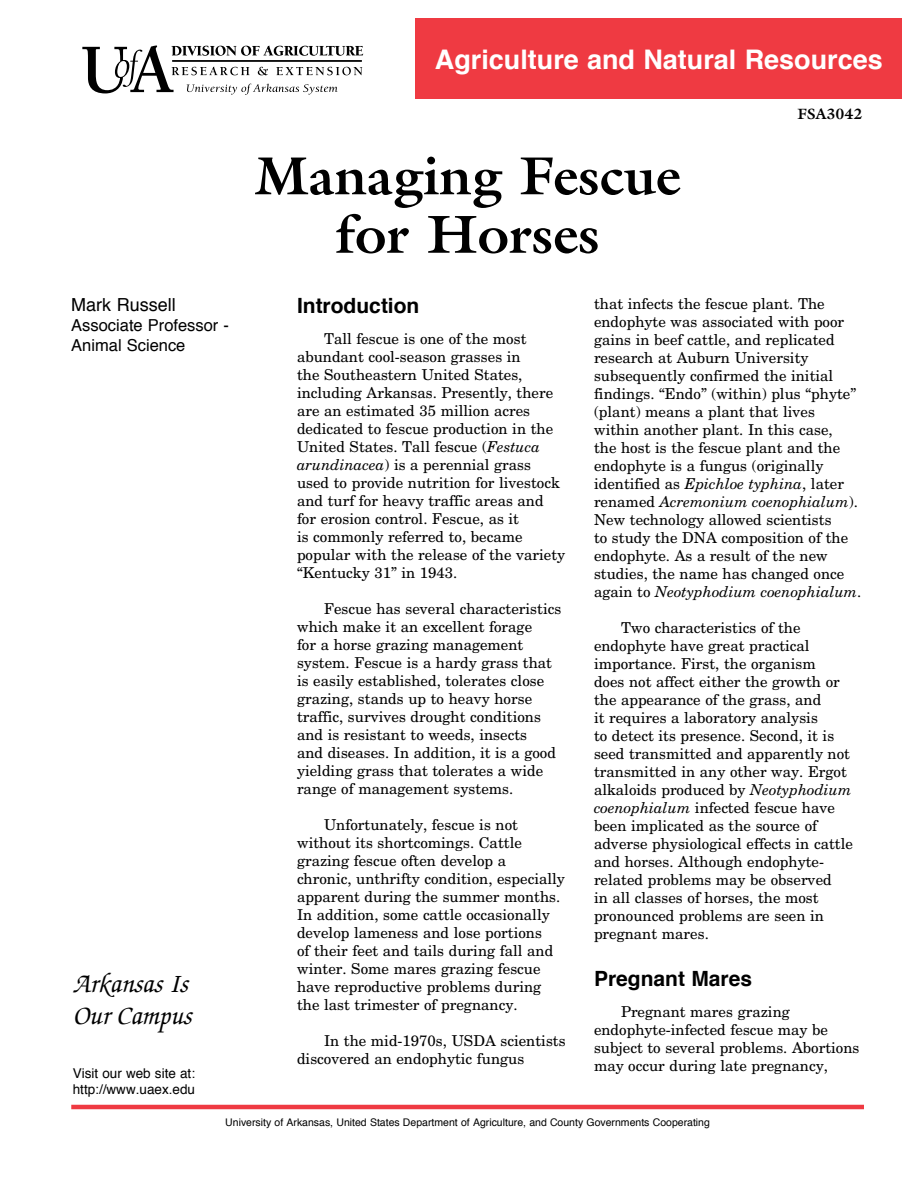
<style>
.page{position:relative;width:918px;height:1188px;background:#fff}
.page>*{position:absolute;margin:0;border:0;box-sizing:border-box;transform-origin:0 0}
.t1{font:700 54px/58.5px "Galliard";color:#000;text-align:center}
.t2{font:700 27px "Helvetica";color:#fff}
.t3{font:italic 500 27px/33px "Zapf Chancery";color:#000}
.t4{font:700 21px "Helvetica";color:#000}
.t5{font:18px "Helvetica";color:#000}
.t6{font:16.5px/19.8px "Helvetica";color:#000}
.t7{font:15px/18px "New Century Schlbk";color:#000}
.t8{font:700 15px "Galliard";color:#000}
.t9{font:13.5px/16.2px "Helvetica";color:#000}
.t10{font:10.5px "Helvetica";color:#000}
.s1{font-style:italic}
</style>
<div class="page">
<hr style="left:71px;top:1105px;width:793px;height:4px;background:#ef3a42">
<div style="left:416px;top:18px;width:486px;height:81px;background:#ef3a42"></div>
<svg style="left:82px;top:45px;width:281px;height:50px"></svg>
<p class="t5" style="left:71px;top:291px;width:106px">Mark Russell</p>
<p class="t6" style="left:71px;top:316px;width:159px">Associate Professor -<br>Animal Science</p>
<h2 class="t3" style="left:73px;top:968px;width:120px">Arkansas Is<br>Our Campus</h2>
<p class="t9" style="left:73px;top:1066px;width:124px">Visit our web site at: http://www.uaex.edu</p>
<h2 class="t2" style="left:435px;top:38px;width:449px">Agriculture and Natural Resources</h2>
<p class="t8" style="left:797px;top:104px;width:67px">FSA3042</p>
<h1 class="t1" style="left:255px;top:146px;width:428px">Managing Fescue for Horses</h1>
<h3 class="t4" style="left:297px;top:288px;width:124px">Introduction</h3>
<p class="t7" style="left:297px;top:329px;width:270px;text-indent:27px">Tall fescue is one of the most abundant cool-season grasses in<br>the Southeastern United States, including Arkansas. Presently, there are an estimated 35 million acres dedicated to fescue production in the United States. Tall fescue (<span class="s1">Festuca arundinacea</span>) is a perennial grass used to provide nutrition for livestock and turf for heavy traffic areas and for erosion control. Fescue, as it<br>is commonly referred to, became popular with the release of the variety “Kentucky 31” in 1943.</p>
<p class="t7" style="left:297px;top:599px;width:266px;text-indent:27px">Fescue has several characteristics which make it an excellent forage<br>for a horse grazing management system. Fescue is a hardy grass that is easily established, tolerates close grazing, stands up to heavy horse traffic, survives drought conditions and is resistant to weeds, insects<br>and diseases. In addition, it is a good yielding grass that tolerates a wide range of management systems.</p>
<p class="t7" style="left:297px;top:815px;width:269px;text-indent:27px">Unfortunately, fescue is not without its shortcomings. Cattle grazing fescue often develop a<br>chronic, unthrifty condition, especially apparent during the summer months.<br>In addition, some cattle occasionally develop lameness and lose portions<br>of their feet and tails during fall and winter. Some mares grazing fescue have reproductive problems during the last trimester of pregnancy.</p>
<p class="t7" style="left:297px;top:1031px;width:270px;text-indent:27px">In the mid-1970s, USDA scientists discovered an endophytic fungus</p>
<p class="t7" style="left:594px;top:295px;width:269px">that infects the fescue plant. The endophyte was associated with poor gains in beef cattle, and replicated research at Auburn University subsequently confirmed the initial findings. “Endo” (within) plus “phyte” (plant) means a plant that lives within another plant. In this case,<br>the host is the fescue plant and the endophyte is a fungus (originally identified as <span class="s1">Epichloe typhina</span>, later renamed <span class="s1">Acremonium coenophialum</span>).<br>New technology allowed scientists<br>to study the DNA composition of the endophyte. As a result of the new studies, the name has changed once again to <span class="s1">Neotyphodium coenophialum</span>.</p>
<p class="t7" style="left:594px;top:619px;width:260px;text-indent:27px">Two characteristics of the endophyte have great practical importance. First, the organism<br>does not affect either the growth or the appearance of the grass, and<br>it requires a laboratory analysis<br>to detect its presence. Second, it is seed transmitted and apparently not transmitted in any other way. Ergot alkaloids produced by <span class="s1">Neotyphodium coenophialum</span> infected fescue have been implicated as the source of adverse physiological effects in cattle and horses. Although endophyte&shy;related problems may be observed<br>in all classes of horses, the most pronounced problems are seen in pregnant mares.</p>
<h3 class="t4" style="left:594px;top:961px;width:160px">Pregnant Mares</h3>
<p class="t7" style="left:594px;top:1002px;width:267px;text-indent:27px">Pregnant mares grazing endophyte-infected fescue may be subject to several problems. Abortions may occur during late pregnancy,</p>
<p class="t10" style="left:225px;top:1114px;width:486px">University of Arkansas, United States Department of Agriculture, and County Governments Cooperating</p>
</div>
